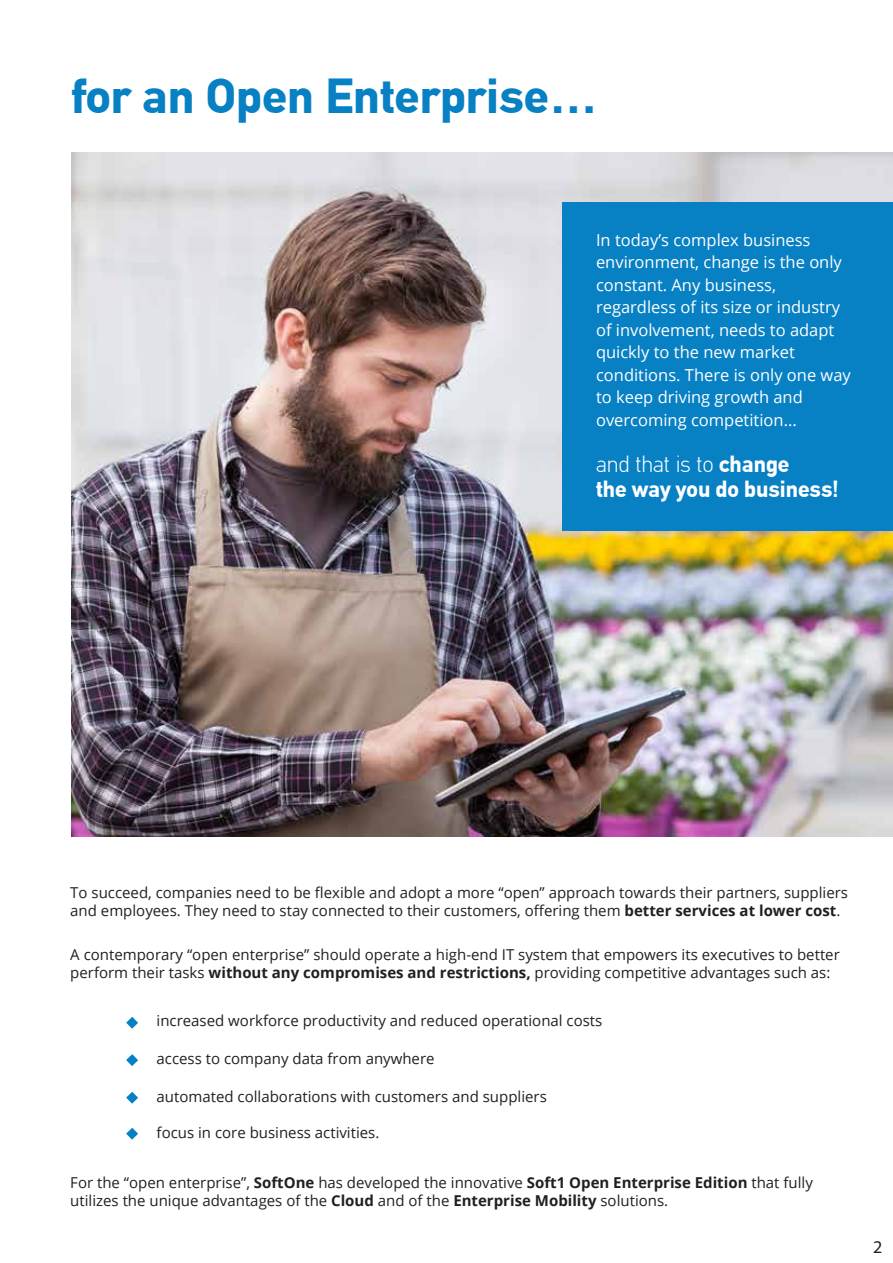
<style>
.page{position:relative;width:893px;height:1263px;background:#fff}
.page>*{position:absolute;margin:0;border:0;box-sizing:border-box;transform-origin:0 0}
.t1{font:700 48px "CF Din";color:#0780c4;scale:1.04 1}
.t2{font:700 22.8px/25.2px "CF Din";color:#fff}
.t3{font:18px "Myriad Pro";color:#231f20}
.t4{font:16.5px/22.5px "Open Sans";color:#fff}
.t5{font:15px/18px "Open Sans";color:#231f20}
.s1{font-weight:300}
.s2{font-weight:700}
</style>
<div class="page">
<img style="left:71px;top:152px;width:822px;height:685px">
<div style="left:563px;top:202px;width:330px;height:328px;background:#0780c4"></div>
<svg style="left:126px;top:1017px;width:12px;height:12px"></svg>
<svg style="left:126px;top:1054px;width:12px;height:12px"></svg>
<svg style="left:126px;top:1092px;width:12px;height:12px"></svg>
<svg style="left:126px;top:1128px;width:12px;height:12px"></svg>
<h1 class="t1" style="left:71px;top:70px;width:508px">for an Open Enterprise…</h1>
<p class="t4" style="left:596px;top:228px;width:256px">In today’s complex business environment, change is the only constant. Any business, regardless of its size or industry of involvement, needs to adapt quickly to the new market conditions. There is only one way to keep driving growth and overcoming competition...</p>
<h2 class="t2" style="left:596px;top:451px;width:244px"><span class="s1">and that is to</span> change<br>the way you do business!</h2>
<p class="t5" style="left:70px;top:883px;width:779px">To succeed, companies need to be flexible and adopt a more “open” approach towards their partners, suppliers and employees. They need to stay connected to their customers, offering them <span class="s2">better services at lower cost</span>.</p>
<p class="t5" style="left:70px;top:945px;width:771px">A contemporary “open enterprise” should operate a high-end IT system that empowers its executives to better perform their tasks <span class="s2">without any compromises and restrictions,</span> providing competitive advantages such as:</p>
<p class="t5" style="left:157px;top:1011px;width:447px">increased workforce productivity and reduced operational costs</p>
<p class="t5" style="left:157px;top:1049px;width:279px">access to company data from anywhere</p>
<p class="t5" style="left:157px;top:1087px;width:392px">automated collaborations with customers and suppliers</p>
<p class="t5" style="left:157px;top:1123px;width:224px">focus in core business activities.</p>
<p class="t5" style="left:70px;top:1173px;width:744px">For the “open enterprise”, <span class="s2">SoftOne</span> has developed the innovative <span class="s2">Soft1 Open Enterprise Edition</span> that fully utilizes the unique advantages of the <span class="s2">Cloud</span> and of the <span class="s2">Enterprise Mobility</span> solutions.</p>
<p class="t3" style="left:873px;top:1235px;width:11px">2</p>
</div>
